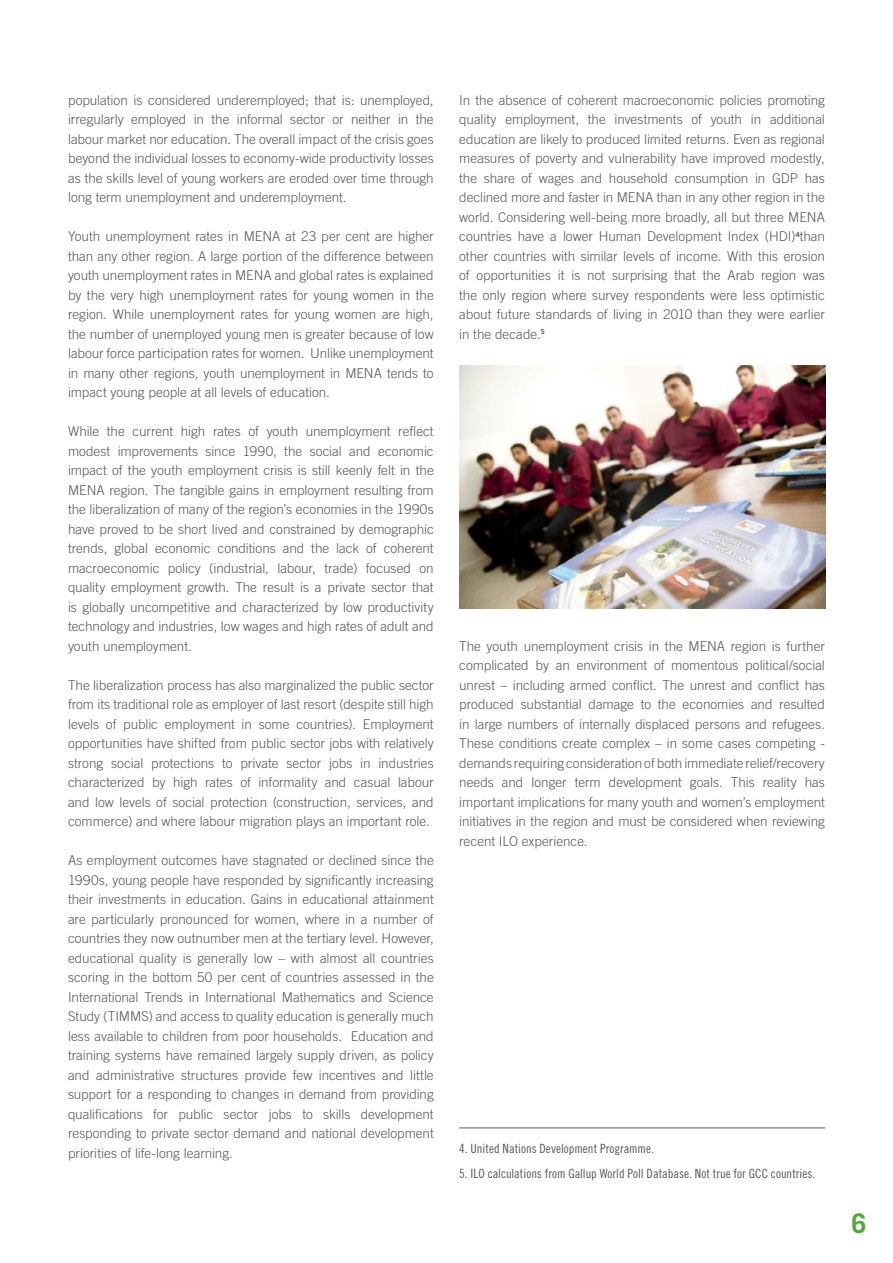
<style>
.page{position:relative;width:893px;height:1263px;background:#fff}
.page>*{position:absolute;margin:0;border:0;box-sizing:border-box;transform-origin:0 0}
.t1{font:700 27px "Trade Gothic LT Std";color:#59a63c}
.t2{font:300 13.5px/19.5px "Trade Gothic LT Std";letter-spacing:-.005em;color:#57585a;text-align:justify}
.t3{font:12.75px "Trade Gothic LT Std Cn 18";color:#57585a}
</style>
<div class="page">
<img style="left:459px;top:365px;width:367px;height:244px">
<hr style="left:459px;top:1127px;width:366px;height:1px;background:#57585a">
<p class="t2" style="left:68px;top:90px;width:367px">population is considered underemployed; that is: unemployed, irregularly employed in the informal sector or neither in the labour market nor education. The overall impact of the crisis goes beyond the individual losses to economy-wide productivity losses as the skills level of young workers are eroded over time through long term unemployment and underemployment.</p>
<p class="t2" style="left:68px;top:226px;width:367px">Youth unemployment rates in MENA at 23 per cent are higher than any other region. A large portion of the difference between youth unemployment rates in MENA and global rates is explained by the very high unemployment rates for young women in the region. While unemployment rates for young women are high, the number of unemployed young men is greater because of low labour force participation rates for women. Unlike unemployment in many other regions, youth unemployment in MENA tends to impact young people at all levels of education.</p>
<p class="t2" style="left:68px;top:421px;width:367px">While the current high rates of youth unemployment reflect modest improvements since 1990, the social and economic impact of the youth employment crisis is still keenly felt in the MENA region. The tangible gains in employment resulting from the liberalization of many of the region’s economies in the 1990s have proved to be short lived and constrained by demographic trends, global economic conditions and the lack of coherent macroeconomic policy (industrial, labour, trade) focused on quality employment growth. The result is a private sector that is globally uncompetitive and characterized by low productivity technology and industries, low wages and high rates of adult and youth unemployment.</p>
<p class="t2" style="left:68px;top:675px;width:367px">The liberalization process has also marginalized the public sector from its traditional role as employer of last resort (despite still high levels of public employment in some countries). Employment opportunities have shifted from public sector jobs with relatively strong social protections to private sector jobs in industries characterized by high rates of informality and casual labour and low levels of social protection (construction, services, and commerce) and where labour migration plays an important role.</p>
<p class="t2" style="left:68px;top:850px;width:367px">As employment outcomes have stagnated or declined since the 1990s, young people have responded by significantly increasing their investments in education. Gains in educational attainment are particularly pronounced for women, where in a number of countries they now outnumber men at the tertiary level. However, educational quality is generally low – with almost all countries scoring in the bottom 50 per cent of countries assessed in the International Trends in International Mathematics and Science Study (TIMMS) and access to quality education is generally much less available to children from poor households. Education and training systems have remained largely supply driven, as policy and administrative structures provide few incentives and little support for a responding to changes in demand from providing qualifications for public sector jobs to skills development responding to private sector demand and national development priorities of life-long learning.</p>
<p class="t2" style="left:459px;top:90px;width:367px">In the absence of coherent macroeconomic policies promoting quality employment, the investments of youth in additional education are likely to produced limited returns. Even as regional measures of poverty and vulnerability have improved modestly, the share of wages and household consumption in GDP has declined more and faster in MENA than in any other region in the world. Considering well-being more broadly, all but three MENA countries have a lower Human Development Index (HDI)<sup>4</sup>than other countries with similar levels of income. With this erosion of opportunities it is not surprising that the Arab region was the only region where survey respondents were less optimistic about future standards of living in 2010 than they were earlier in the decade.<sup>5</sup></p>
<p class="t2" style="left:459px;top:636px;width:367px">The youth unemployment crisis in the MENA region is further complicated by an environment of momentous political/social unrest – including armed conflict. The unrest and conflict has produced substantial damage to the economies and resulted in large numbers of internally displaced persons and refugees.<br>These conditions create complex – in some cases competing - demands requiring consideration of both immediate relief/recovery needs and longer term development goals. This reality has important implications for many youth and women’s employment initiatives in the region and must be considered when reviewing recent ILO experience.</p>
<p class="t3" style="left:459px;top:1141px;width:196px">4. United Nations Development Programme.</p>
<p class="t3" style="left:459px;top:1166px;width:358px">5. ILO calculations from Gallup World Poll Database. Not true for GCC countries.</p>
<h1 class="t1" style="left:851px;top:1207px;width:17px">6</h1>
</div>
